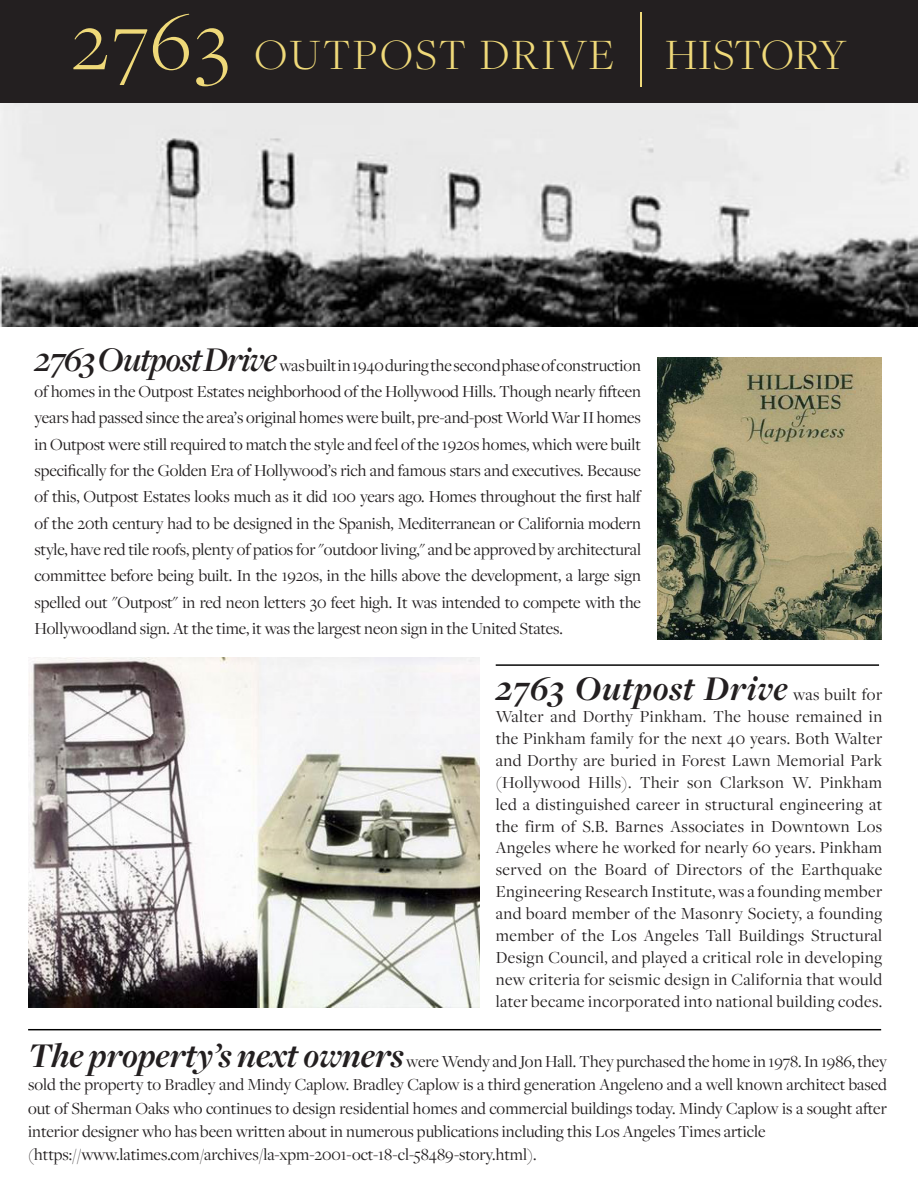
<style>
.page{position:relative;width:918px;height:1188px;background:#fff}
.page>*{position:absolute;margin:0;border:0;box-sizing:border-box;transform-origin:0 0}
.t1{font:300 45px "Freight Disp Pro";letter-spacing:.04em;color:#efd979}
.t2{font:italic 700 36px "Freight Disp Pro";letter-spacing:.02em;color:#231f20}
.t3{font:17.55px/21.9px "Freight Disp Pro";color:#231f20;text-align:justify}
.s1{font-size:85.05px}
.s2{font-weight:600;font-style:italic;font-size:36px}
.s3{font-weight:400;font-style:normal;font-size:17.55px}
.s4{font-weight:700;font-style:italic;font-size:36px}
</style>
<div class="page">
<div style="left:0;top:0;width:918px;height:108px;background:#231f20"></div>
<img style="left:0;top:104px;width:918px;height:222px">
<img style="left:658px;top:357px;width:224px;height:283px">
<img style="left:28px;top:657px;width:451px;height:350px">
<hr style="left:496px;top:664px;width:383px;height:2px;background:#000">
<hr style="left:28px;top:1029px;width:853px;height:1px;background:#000">
<p class="t1" style="left:71px;top:26px;width:777px"><span class="s1">2763</span> OUTPOST DRIVE <span class="s1">|</span> HISTORY</p>
<p class="t3" style="left:34px;top:351px;width:608px;line-height:26.4px"><span class="s2">2763 Outpost Drive</span> was built in 1940 during the second phase of construction of homes in the Outpost Estates neighborhood of the Hollywood Hills. Though nearly fifteen years had passed since the area’s original homes were built, pre-and-post World War II homes in Outpost were still required to match the style and feel of the 1920s homes, which were built specifically for the Golden Era of Hollywood’s rich and famous stars and executives. Because of this, Outpost Estates looks much as it did 100 years ago. Homes throughout the first half of the 20th century had to be designed in the Spanish, Mediterranean or California modern style, have red tile roofs, plenty of patios for "outdoor living," and be approved by architectural committee before being built. In the 1920s, in the hills above the development, a large sign spelled out "Outpost" in red neon letters 30 feet high. It was intended to compete with the Hollywoodland sign. At the time, it was the largest neon sign in the United States.</p>
<p class="t2" style="left:496px;top:665px;width:388px">2763 Outpost Drive <span class="s3">was built for</span></p>
<p class="t3" style="left:496px;top:705px;width:388px">Walter and Dorthy Pinkham. The house remained in the Pinkham family for the next 40 years. Both Walter and Dorthy are buried in Forest Lawn Memorial Park (Hollywood Hills). Their son Clarkson W. Pinkham led a distinguished career in structural engineering at the firm of S.B. Barnes Associates in Downtown Los Angeles where he worked for nearly 60 years. Pinkham served on the Board of Directors of the Earthquake Engineering Research Institute, was a founding member and board member of the Masonry Society, a founding member of the Los Angeles Tall Buildings Structural Design Council, and played a critical role in developing new criteria for seismic design in California that would later became incorporated into national building codes.</p>
<p class="t3" style="left:28px;top:1049px;width:860px;line-height:23.4px"><span class="s4">The property’s next owners</span> were Wendy and Jon Hall. They purchased the home in 1978. In 1986, they sold the property to Bradley and Mindy Caplow. Bradley Caplow is a third generation Angeleno and a well known architect based out of Sherman Oaks who continues to design residential homes and commercial buildings today. Mindy Caplow is a sought after interior designer who has been written about in numerous publications including this Los Angeles Times article</p>
<p class="t3" style="left:28px;top:1143px;width:510px">(https://www.latimes.com/archives/la-xpm-2001-oct-18-cl-58489-story.html).</p>
</div>
